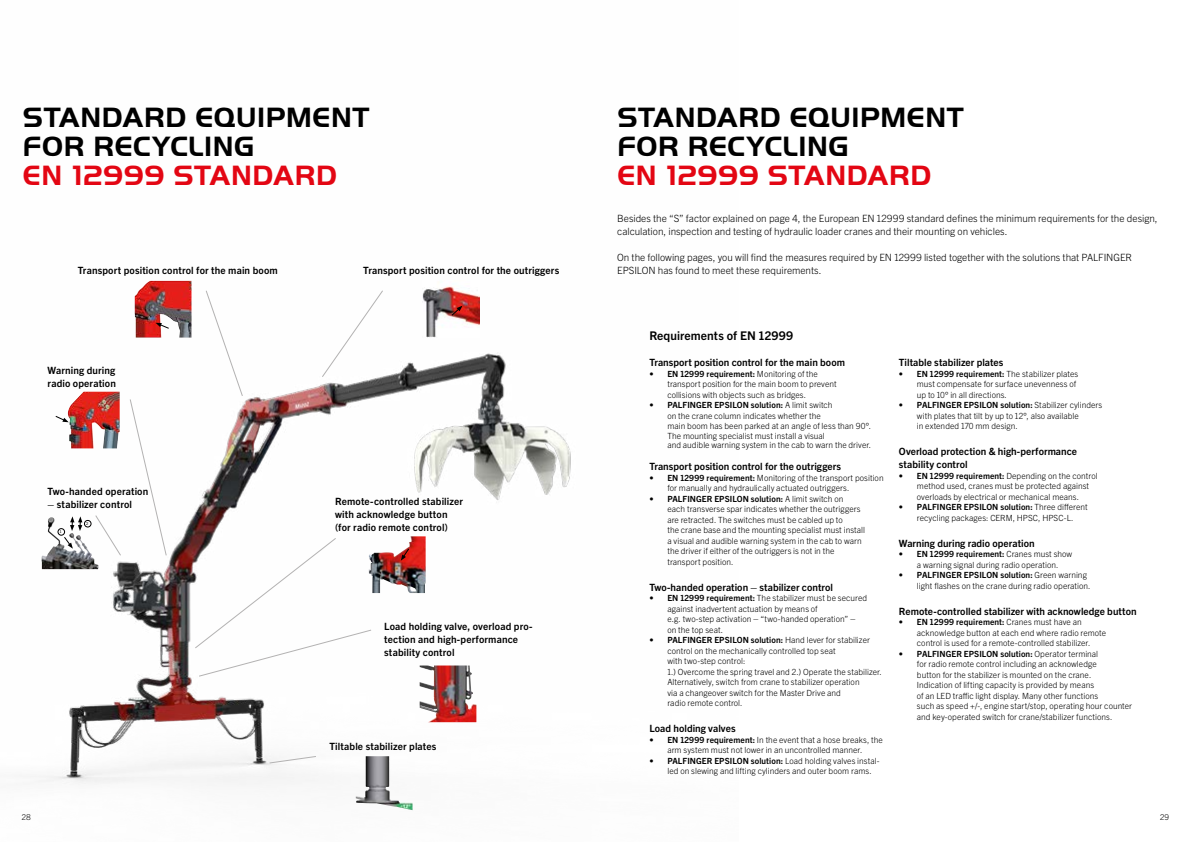
<style>
.page{position:relative;width:1191px;height:842px;background:#fff}
.page>*{position:absolute;margin:0;border:0;box-sizing:border-box;transform-origin:0 0}
.t1{font:29px/29px "Palfinger Handel Versalien";letter-spacing:.02em;color:#000}
.t2{font:29px "Palfinger Handel Versalien";letter-spacing:.02em;color:#e30613}
.t3{font:700 12px "Trade Gothic Next LT Pro";letter-spacing:.01em;color:#000}
.t4{font:700 10px/13px "Trade Gothic Next LT Pro";letter-spacing:.01em;color:#000}
.t5{font:300 10px/13px "Trade Gothic Next LT Pro";letter-spacing:-.005em;color:#000}
.t6{font:300 8.5px/10.5px "Trade Gothic Next LT Pro";letter-spacing:.005em;color:#000}
.t7{font:300 8px "Trade Gothic Next LT Pro";color:#000}
.t8{font:4px "Trade Gothic Next LT Pro";color:#000}
.s1{font-weight:700}
</style>
<div class="page">
<img style="left:30px;top:280px;width:541px;height:531px">
<img style="left:356px;top:756px;width:13px;height:43px">
<svg style="left:48px;top:517px;width:3px;height:8px"></svg>
<svg style="left:71px;top:392px;width:13px;height:13px"></svg>
<svg style="left:144px;top:281px;width:6px;height:5px"></svg>
<img style="left:423px;top:281px;width:56px;height:57px">
<img style="left:420px;top:665px;width:48px;height:7px">
<svg style="left:70px;top:516px;width:12px;height:15px"></svg>
<svg style="left:64px;top:537px;width:9px;height:12px"></svg>
<div style="left:58px;top:529px;width:7px;height:6px;background:#fff;border-radius:50%"></div>
<div style="left:58px;top:528px;width:7px;height:7px;border:1px solid #000;border-radius:50%"></div>
<div style="left:84px;top:520px;width:7px;height:7px;background:#fff;border-radius:50%"></div>
<div style="left:84px;top:520px;width:7px;height:7px;border:1px solid #000;border-radius:50%"></div>
<svg style="left:55px;top:416px;width:14px;height:6px"></svg>
<svg style="left:155px;top:323px;width:14px;height:6px"></svg>
<svg style="left:451px;top:306px;width:11px;height:10px"></svg>
<svg style="left:401px;top:536px;width:10px;height:25px"></svg>
<svg style="left:205px;top:290px;width:38px;height:106px"></svg>
<svg style="left:95px;top:515px;width:26px;height:41px"></svg>
<svg style="left:269px;top:756px;width:47px;height:7px"></svg>
<svg style="left:322px;top:290px;width:61px;height:87px"></svg>
<svg style="left:130px;top:399px;width:37px;height:157px"></svg>
<svg style="left:195px;top:538px;width:177px;height:139px"></svg>
<h1 class="t1" style="left:23px;top:103px;width:348px">STANDARD EQUIPMENT<br>FOR RECYCLING</h1>
<h1 class="t2" style="left:23px;top:159px;width:315px">EN 12999 STANDARD</h1>
<p class="t4" style="left:78px;top:263px;width:201px">Transport position control for the main boom</p>
<p class="t4" style="left:48px;top:364px;width:70px">Warning during radio operation</p>
<p class="t4" style="left:48px;top:484px;width:102px">Two-handed operation</p>
<p class="t4" style="left:48px;top:497px;width:86px">– stabilizer control</p>
<p class="t8" style="left:60px;top:529px;width:4px">1</p>
<p class="t8" style="left:86px;top:520px;width:4px">2</p>
<p class="t4" style="left:363px;top:263px;width:197px">Transport position control for the outriggers</p>
<p class="t4" style="left:335px;top:495px;width:129px">Remote-controlled stabilizer with acknowledge button (for radio remote control)</p>
<p class="t4" style="left:384px;top:619px;width:150px">Load holding valve, overload pro&shy;tection and high-performance stability control</p>
<p class="t4" style="left:329px;top:739px;width:109px">Tiltable stabilizer plates</p>
<h1 class="t1" style="left:617px;top:103px;width:348px">STANDARD EQUIPMENT<br>FOR RECYCLING</h1>
<h1 class="t2" style="left:617px;top:159px;width:315px">EN 12999 STANDARD</h1>
<p class="t5" style="left:617px;top:211px;width:542px">Besides the “S” factor explained on page 4, the European EN 12999 standard defines the minimum requirements for the design, calculation, inspection and testing of hydraulic loader cranes and their mounting on vehicles.</p>
<p class="t5" style="left:617px;top:250px;width:516px">On the following pages, you will find the measures required by EN 12999 listed together with the solutions that PALFINGER<br>EPSILON has found to meet these requirements.</p>
<h2 class="t3" style="left:649px;top:327px;width:145px">Requirements of EN 12999</h2>
<p class="t4" style="left:649px;top:355px;width:197px">Transport position control for the main boom</p>
<p class="t6" style="left:667px;top:368px;width:171px;text-indent:-18px"><span class="s1">• EN 12999 requirement:</span> Monitoring of the transport position for the main boom to prevent collisions with objects such as bridges.</p>
<p class="t6" style="left:667px;top:399px;width:205px;text-indent:-18px"><span class="s1">• PALFINGER EPSILON solution:</span> A limit switch<br>on the crane column indicates whether the<br>main boom has been parked at an angle of less than 90°.<br>The mounting specialist must install a visual</p>
<p class="t6" style="left:667px;top:439px;width:205px">and audible warning system in the cab to warn the driver.</p>
<p class="t4" style="left:649px;top:459px;width:193px">Transport position control for the outriggers</p>
<p class="t6" style="left:667px;top:472px;width:218px;text-indent:-18px"><span class="s1">• EN 12999 requirement:</span> Monitoring of the transport position for manually and hydraulically actuated outriggers.</p>
<p class="t6" style="left:667px;top:493px;width:199px;text-indent:-18px"><span class="s1">• PALFINGER EPSILON solution:</span> A limit switch on<br>each transverse spar indicates whether the outriggers are retracted. The switches must be cabled up to<br>the crane base and the mounting specialist must install a visual and audible warning system in the cab to warn the driver if either of the outriggers is not in the transport position.</p>
<p class="t4" style="left:649px;top:580px;width:185px">Two-handed operation – stabilizer control</p>
<p class="t6" style="left:667px;top:592px;width:201px;text-indent:-18px"><span class="s1">• EN 12999 requirement:</span> The stabilizer must be secured against inadvertent actuation by means of<br>e.g. two-step activation – “two-handed operation” –<br>on the top seat.</p>
<p class="t6" style="left:667px;top:634px;width:216px;text-indent:-18px"><span class="s1">• PALFINGER EPSILON solution:</span> Hand lever for stabilizer control on the mechanically controlled top seat<br>with two-step control:<br>1.) Overcome the spring travel and 2.) Operate the stabilizer.<br>Alternatively, switch from crane to stabilizer operation<br>via a changeover switch for the Master Drive and<br>radio remote control.</p>
<p class="t4" style="left:649px;top:721px;width:88px">Load holding valves</p>
<p class="t6" style="left:649px;top:734px;width:235px;text-align:center"><span class="s1">• EN 12999 requirement:</span> In the event that a hose breaks, the arm system must not lower in an uncontrolled manner.</p>
<p class="t6" style="left:667px;top:755px;width:214px;text-indent:-18px"><span class="s1">• PALFINGER EPSILON solution:</span> Load holding valves instal&shy;led on slewing and lifting cylinders and outer boom rams.</p>
<p class="t4" style="left:899px;top:355px;width:106px">Tiltable stabilizer plates</p>
<p class="t6" style="left:917px;top:368px;width:163px;text-indent:-18px"><span class="s1">• EN 12999 requirement:</span> The stabilizer plates must compensate for surface unevenness of up to 10° in all directions.</p>
<p class="t6" style="left:917px;top:399px;width:187px;text-indent:-18px"><span class="s1">• PALFINGER EPSILON solution:</span> Stabilizer cylinders with plates that tilt by up to 12°, also available<br>in extended 170 mm design.</p>
<p class="t4" style="left:899px;top:444px;width:180px">Overload protection &amp; high-performance stability control</p>
<p class="t6" style="left:917px;top:470px;width:182px;text-indent:-18px"><span class="s1">• EN 12999 requirement:</span> Depending on the control method used, cranes must be protected against overloads by electrical or mechanical means.</p>
<p class="t6" style="left:899px;top:501px;width:190px;text-align:center"><span class="s1">• PALFINGER EPSILON solution:</span> Three different recycling packages: CERM, HPSC, HPSC-L.</p>
<p class="t4" style="left:899px;top:536px;width:137px">Warning during radio operation</p>
<p class="t6" style="left:899px;top:548px;width:175px;text-align:center"><span class="s1">• EN 12999 requirement:</span> Cranes must show a warning signal during radio operation.</p>
<p class="t6" style="left:917px;top:569px;width:175px;text-indent:-18px"><span class="s1">• PALFINGER EPSILON solution:</span> Green warning light flashes on the crane during radio operation.</p>
<p class="t4" style="left:899px;top:604px;width:239px">Remote-controlled stabilizer with acknowledge button</p>
<p class="t6" style="left:917px;top:616px;width:191px;text-indent:-18px"><span class="s1">• EN 12999 requirement:</span> Cranes must have an acknowledge button at each end where radio remote control is used for a remote-controlled stabilizer.</p>
<p class="t6" style="left:917px;top:648px;width:217px;text-indent:-18px"><span class="s1">• PALFINGER EPSILON solution:</span> Operator terminal<br>for radio remote control including an acknowledge<br>button for the stabilizer is mounted on the crane.<br>Indication of lifting capacity is provided by means<br>of an LED traffic light display. Many other functions<br>such as speed +/-, engine start/stop, operating hour counter and key-operated switch for crane/stabilizer functions.</p>
<p class="t7" style="left:22px;top:812px;width:11px">28</p>
<p class="t7" style="left:1160px;top:812px;width:11px">29</p>
</div>
